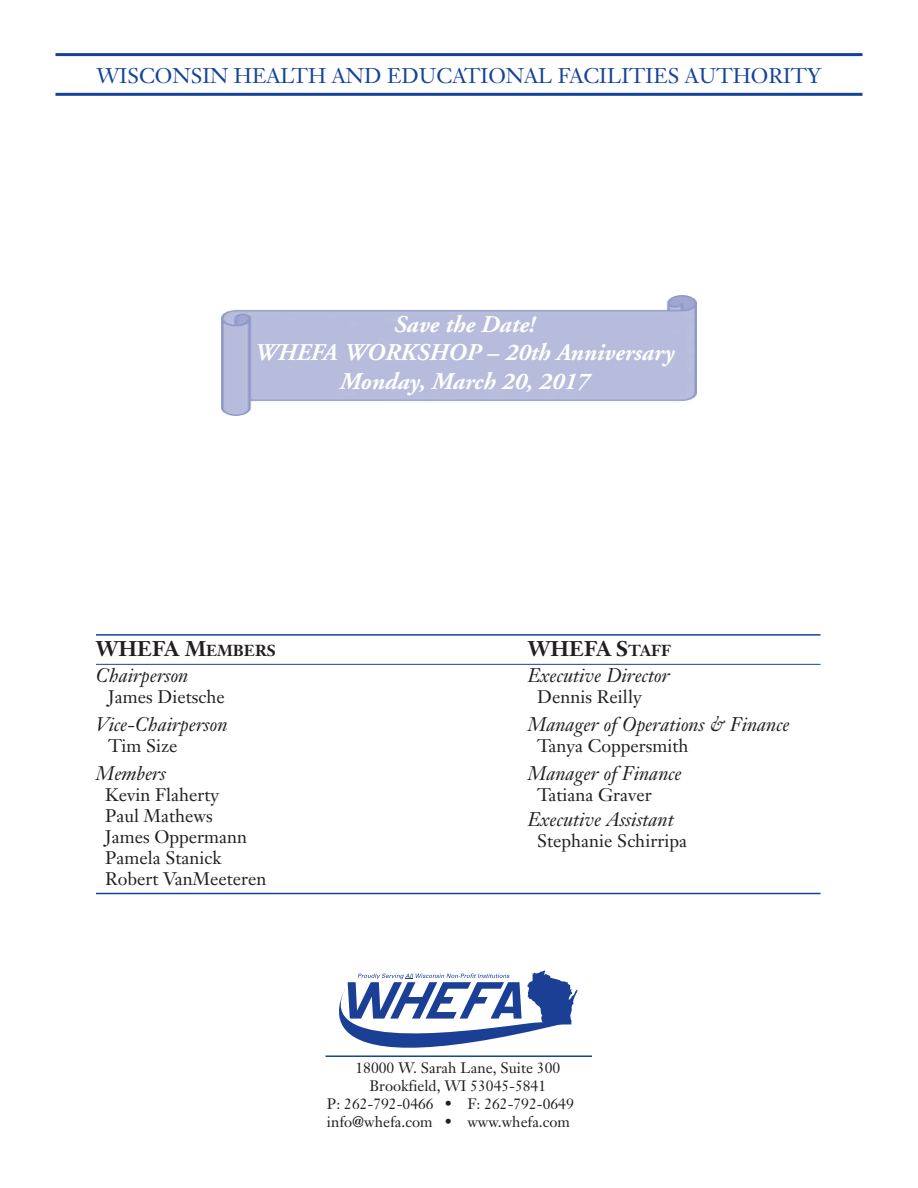
<style>
.page{position:relative;width:918px;height:1188px;background:#fff}
.page>*{position:absolute;margin:0;border:0;box-sizing:border-box;transform-origin:0 0}
.t1{font:italic 700 24px/28.5px "Adobe Garamond";color:#fff;text-align:center}
.t2{font:21px "Janson Text";color:#154398}
.t3{font:700 21px "Janson Text";color:#231f20}
.t4{font:italic 19.5px "Janson Text";color:#231f20}
.t5{font:18px/21px "Janson Text";color:#231f20}
.t6{font:15px "Janson Text";color:#231f20}
.s1{font-size:15.75px}
</style>
<div class="page">
<hr style="left:56px;top:53px;width:806px;height:3px;background:#154398">
<hr style="left:56px;top:93px;width:806px;height:3px;background:#154398">
<svg style="left:339px;top:970px;width:239px;height:78px"></svg>
<hr style="left:326px;top:1055px;width:266px;height:2px;background:#154398">
<hr style="left:96px;top:634px;width:725px;height:2px;background:#154398">
<hr style="left:96px;top:664px;width:725px;height:1px;background:#154398">
<hr style="left:96px;top:893px;width:725px;height:1px;background:#154398">
<img style="left:221px;top:295px;width:476px;height:121px">
<p class="t2" style="left:97px;top:67px;width:726px">WISCONSIN HEALTH AND EDUCATIONAL FACILITIES AUTHORITY</p>
<h1 class="t1" style="left:253px;top:312px;width:422px">Save the Date!<br>WHEFA WORKSHOP – 20th Anniversary<br>Monday, March 20, 2017</h1>
<p class="t3" style="left:96px;top:640px;width:181px">WHEFA M<span class="s1">EMBERS</span></p>
<p class="t3" style="left:528px;top:640px;width:145px">WHEFA S<span class="s1">TAFF</span></p>
<p class="t4" style="left:96px;top:668px;width:94px">Chairperson</p>
<p class="t4" style="left:528px;top:668px;width:143px">Executive Director</p>
<p class="t5" style="left:108px;top:688px;width:118px">James Dietsche</p>
<p class="t5" style="left:537px;top:688px;width:106px">Dennis Reilly</p>
<p class="t4" style="left:96px;top:717px;width:133px">Vice-Chairperson</p>
<p class="t4" style="left:528px;top:717px;width:263px">Manager of Operations &amp; Finance</p>
<p class="t5" style="left:108px;top:737px;width:71px">Tim Size</p>
<p class="t5" style="left:537px;top:737px;width:153px">Tanya Coppersmith</p>
<p class="t4" style="left:96px;top:765px;width:72px">Members</p>
<p class="t4" style="left:528px;top:765px;width:155px">Manager of Finance</p>
<p class="t5" style="left:105px;top:786px;width:115px">Kevin Flaherty</p>
<p class="t5" style="left:537px;top:786px;width:116px">Tatiana Graver</p>
<p class="t5" style="left:105px;top:807px;width:109px">Paul Mathews</p>
<p class="t4" style="left:528px;top:812px;width:147px">Executive Assistant</p>
<p class="t5" style="left:105px;top:828px;width:143px">James Oppermann</p>
<p class="t5" style="left:537px;top:832px;width:151px">Stephanie Schirripa</p>
<p class="t5" style="left:105px;top:849px;width:163px">Pamela Stanick<br>Robert VanMeeteren</p>
<p class="t6" style="left:355px;top:1062px;width:206px">18000 W. Sarah Lane, Suite 300</p>
<p class="t6" style="left:369px;top:1080px;width:178px">Brookfield, WI 53045-5841</p>
<p class="t6" style="left:327px;top:1098px;width:248px">P: 262-792-0466 • F: 262-792-0649</p>
<p class="t6" style="left:327px;top:1116px;width:245px">info@whefa.com • www.whefa.com</p>
</div>
